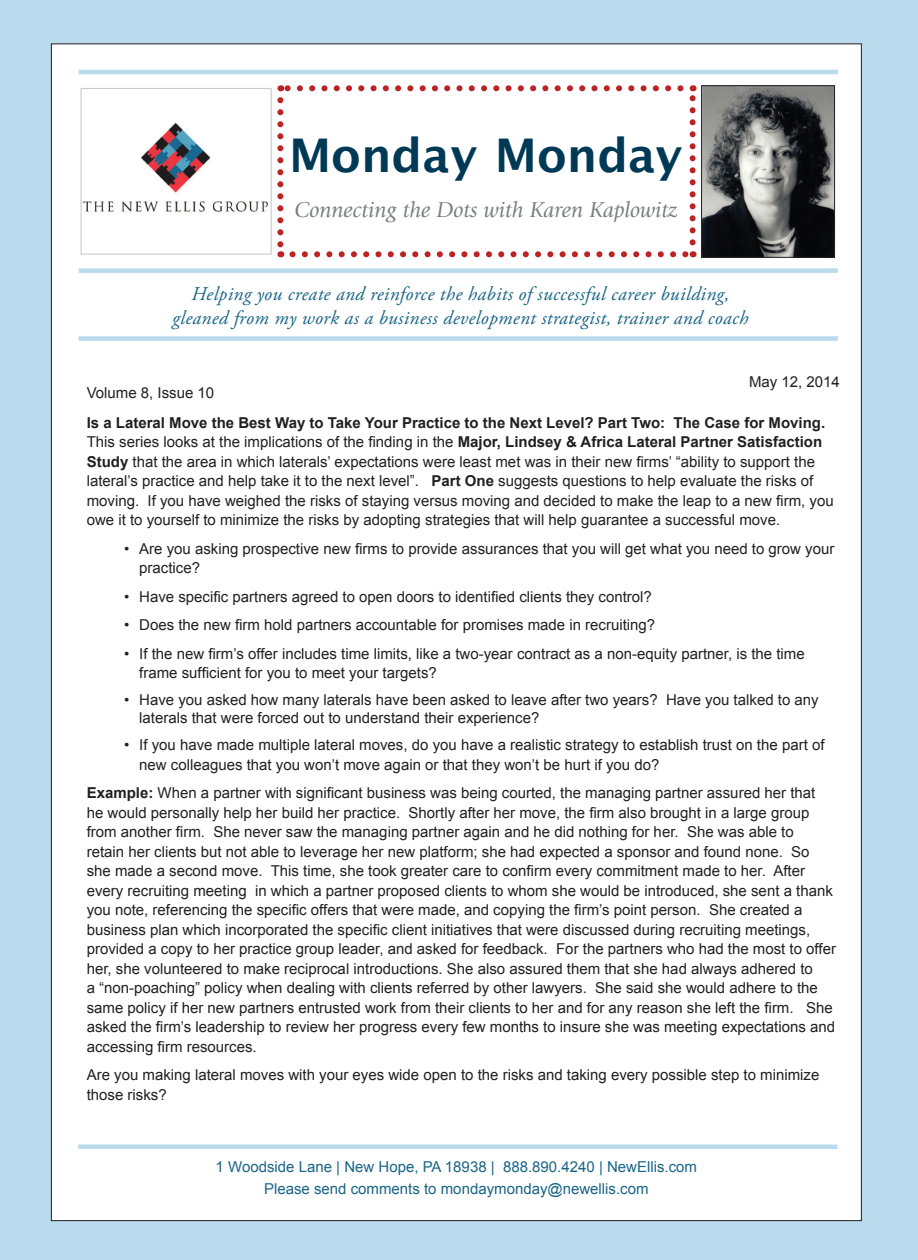
<style>
.page{position:relative;width:918px;height:1260px;background:#b9dbed}
.page>*{position:absolute;margin:0;border:0;box-sizing:border-box;transform-origin:0 0}
.t1{font:700 46.5px "Lucida Grande";color:#003956}
.t2{font:italic 22.5px "Giovanni";color:#7c7e81}
.t3{font:italic 19.5px/23.4px "Adobe Garamond Pro";letter-spacing:.02em;color:#196586;text-align:center}
.bullets{font:15px/19.5px "Arial";color:#231f20}
.t4{font:15px "Arial";color:#196586}
.s1{font-weight:700}
</style>
<div class="page">
<div style="left:51px;top:44px;width:810px;height:1177px;background:#fff"></div>
<img style="left:80px;top:120px;width:188px;height:96px">
<img style="left:703px;top:87px;width:130px;height:169px">
<div style="left:701px;top:85px;width:134px;height:173px;border:1px solid #231f20"></div>
<hr style="left:79px;top:70px;width:759px;height:4px;background:#b9dbed">
<div style="left:79px;top:268px;width:759px;height:5px;background:#b9dbed"></div>
<div style="left:79px;top:336px;width:759px;height:5px;background:#b9dbed"></div>
<div style="left:78px;top:1144px;width:760px;height:5px;background:#b9dbed"></div>
<svg style="left:292px;top:251px;width:395px;height:6px"></svg>
<svg style="left:277px;top:100px;width:6px;height:157px"></svg>
<svg style="left:690px;top:85px;width:6px;height:157px"></svg>
<svg style="left:280px;top:85px;width:400px;height:6px"></svg>
<div style="left:81px;top:88px;width:191px;height:167px;border:1px solid #c9cacc"></div>
<p class="t1" style="left:289px;top:117px;width:395px">Monday Monday</p>
<p class="t2" style="left:294px;top:197px;width:384px">Connecting the Dots with Karen Kaplowitz</p>
<p class="t3" style="left:172px;top:283px;width:578px">Helping you create and reinforce the habits of successful career building, gleaned from my work as a business development strategist, trainer and coach</p>
<p class="bullets" style="left:749px;top:372px;width:92px">May 12, 2014</p>
<p class="bullets" style="left:87px;top:413px;width:749px"><span class="s1">Is a Lateral Move the Best Way to Take Your Practice to the Next Level? Part Two: The Case for Moving.<br></span>This series looks at the implications of the finding in the <span class="s1">Major, Lindsey &amp; Africa Lateral Partner Satisfaction Study</span> that the area in which laterals’ expectations were least met was in their new firms’ “ability to support the lateral’s practice and help take it to the next level”. <span class="s1">Part One</span> suggests questions to help evaluate the risks of moving. If you have weighed the risks of staying versus moving and decided to make the leap to a new firm, you owe it to yourself to minimize the risks by adopting strategies that will help guarantee a successful move.</p>
<p class="bullets" style="left:139px;top:539px;width:697px;text-indent:-15px">• Are you asking prospective new firms to provide assurances that you will get what you need to grow your practice?</p>
<p class="bullets" style="left:124px;top:587px;width:529px">• Have specific partners agreed to open doors to identified clients they control?</p>
<p class="bullets" style="left:124px;top:615px;width:533px">• Does the new firm hold partners accountable for promises made in recruiting?</p>
<p class="bullets" style="left:139px;top:644px;width:667px;text-indent:-15px">• If the new firm’s offer includes time limits, like a two-year contract as a non-equity partner, is the time frame sufficient for you to meet your targets?</p>
<p class="bullets" style="left:139px;top:691px;width:681px;line-height:18px;text-indent:-15px">• Have you asked how many laterals have been asked to leave after two years? Have you talked to any laterals that were forced out to understand their experience?</p>
<p class="bullets" style="left:139px;top:735px;width:687px;text-indent:-15px">• If you have made multiple lateral moves, do you have a realistic strategy to establish trust on the part of new colleagues that you won’t move again or that they won’t be hurt if you do?</p>
<p class="bullets" style="left:87px;top:783px;width:751px"><span class="s1">Example:</span> When a partner with significant business was being courted, the managing partner assured her that<br>he would personally help her build her practice. Shortly after her move, the firm also brought in a large group from another firm. She never saw the managing partner again and he did nothing for her. She was able to<br>retain her clients but not able to leverage her new platform; she had expected a sponsor and found none. So she made a second move. This time, she took greater care to confirm every commitment made to her. After every recruiting meeting in which a partner proposed clients to whom she would be introduced, she sent a thank you note, referencing the specific offers that were made, and copying the firm’s point person. She created a business plan which incorporated the specific client initiatives that were discussed during recruiting meetings, provided a copy to her practice group leader, and asked for feedback. For the partners who had the most to offer her, she volunteered to make reciprocal introductions. She also assured them that she had always adhered to<br>a “non-poaching” policy when dealing with clients referred by other lawyers. She said she would adhere to the same policy if her new partners entrusted work from their clients to her and for any reason she left the firm. She asked the firm’s leadership to review her progress every few months to insure she was meeting expectations and accessing firm resources.</p>
<p class="bullets" style="left:87px;top:1065px;width:734px">Are you making lateral moves with your eyes wide open to the risks and taking every possible step to minimize those risks?</p>
<p class="bullets" style="left:87px;top:383px;width:129px">Volume 8, Issue 10</p>
<p class="t4" style="left:216px;top:1157px;width:483px">1 Woodside Lane | New Hope, PA 18938 | 888.890.4240 | NewEllis.com</p>
<p class="t4" style="left:264px;top:1179px;width:386px">Please send comments to mondaymonday@newellis.com</p>
</div>
